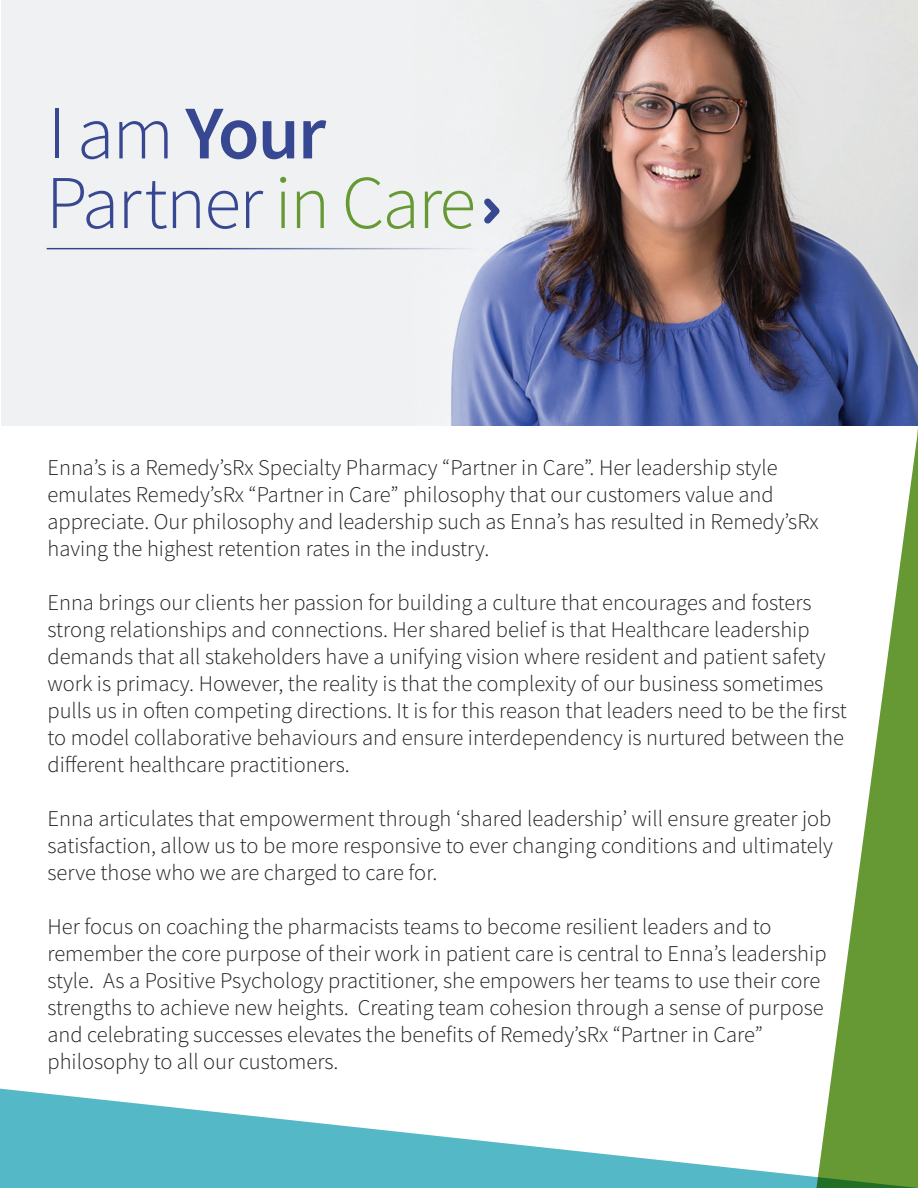
<style>
.page{position:relative;width:918px;height:1188px;background:#fff}
.page>*{position:absolute;margin:0;border:0;box-sizing:border-box;transform-origin:0 0}
.t1{font:300 75.9px "Source Sans Pro";letter-spacing:-.025em;color:#384791}
.t2{font:600 75.9px "Source Sans Pro";color:#384791}
.t3{font:300 22.5px/27px "Source Sans Pro";color:#231f20}
.s1{font-weight:300}
.s2{color:#693}
</style>
<div class="page">
<svg style="left:829px;top:428px;width:89px;height:661px"></svg>
<div style="left:1px;top:0;width:486px;height:425px;background:#eff1f2"></div>
<img style="left:415px;top:1px;width:503px;height:425px">
<svg style="left:0;top:1089px;width:918px;height:99px"></svg>
<svg style="left:484px;top:198px;width:16px;height:26px"></svg>
<hr style="left:47px;top:248px;width:431px;height:1px;background:#384791">
<p class="t2" style="left:47px;top:83px;width:280px"><span class="s1">I am</span> Your</p>
<p class="t1" style="left:46px;top:156px;width:432px">Partner <span class="s2">in Care</span></p>
<p class="t3" style="left:47px;top:454px;width:773px">Enna’s is a Remedy’sRx Specialty Pharmacy “Partner in Care”. Her leadership style emulates Remedy’sRx “Partner in Care” philosophy that our customers value and appreciate. Our philosophy and leadership such as Enna’s has resulted in Remedy’sRx having the highest retention rates in the industry.</p>
<p class="t3" style="left:47px;top:589px;width:801px">Enna brings our clients her passion for building a culture that encourages and fosters strong relationships and connections. Her shared belief is that Healthcare leadership demands that all stakeholders have a unifying vision where resident and patient safety work is primacy. However, the reality is that the complexity of our business sometimes pulls us in often competing directions. It is for this reason that leaders need to be the first to model collaborative behaviours and ensure interdependency is nurtured between the different healthcare practitioners.</p>
<p class="t3" style="left:47px;top:805px;width:787px;text-align:justify">Enna articulates that empowerment through ‘shared leadership’ will ensure greater job satisfaction, allow us to be more responsive to ever changing conditions and ultimately serve those who we are charged to care for.</p>
<p class="t3" style="left:47px;top:913px;width:781px">Her focus on coaching the pharmacists teams to become resilient leaders and to remember the core purpose of their work in patient care is central to Enna’s leadership style. As a Positive Psychology practitioner, she empowers her teams to use their core strengths to achieve new heights. Creating team cohesion through a sense of purpose and celebrating successes elevates the benefits of Remedy’sRx “Partner in Care” philosophy to all our customers.</p>
</div>
